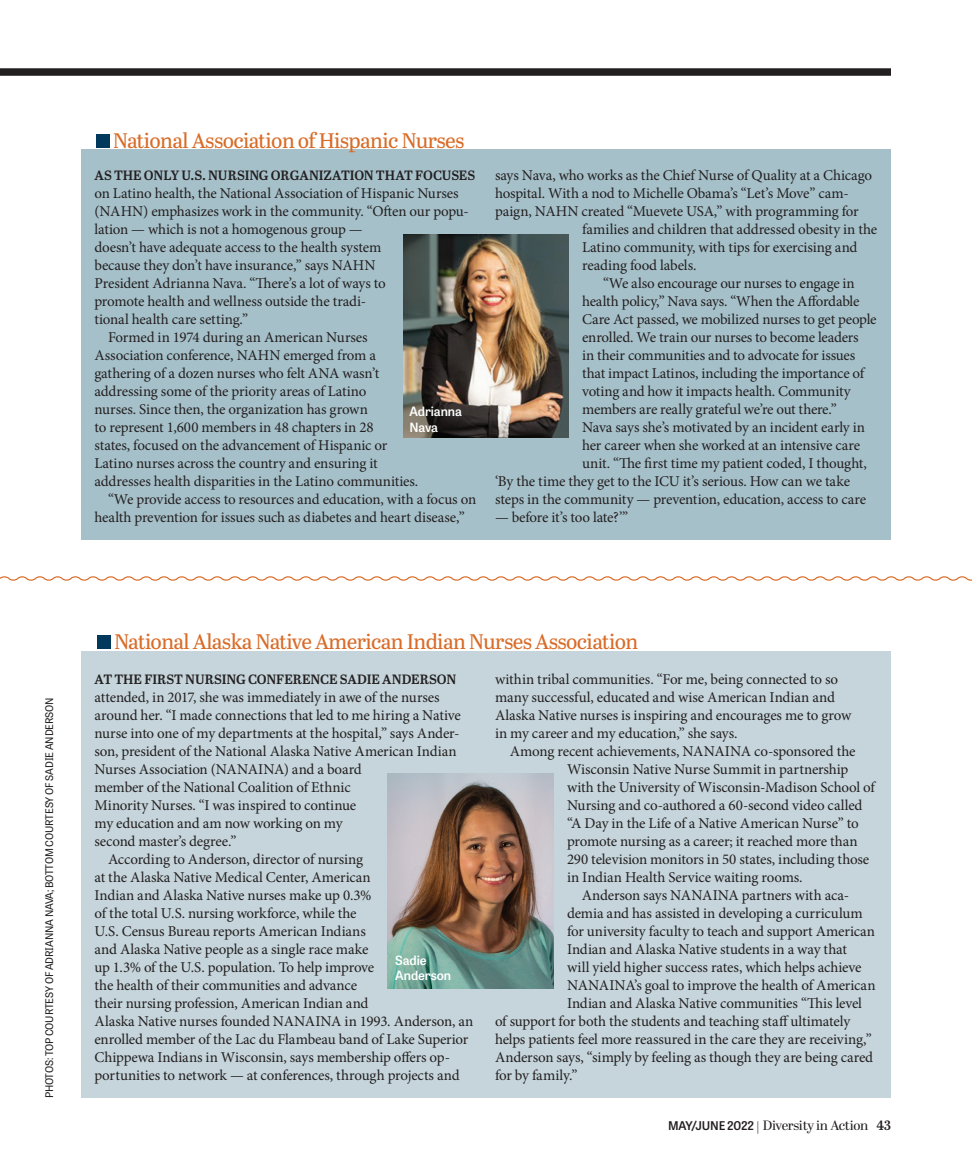
<style>
.page{position:relative;width:972px;height:1175px;background:#fff}
.page>*{position:absolute;margin:0;border:0;box-sizing:border-box;transform-origin:0 0}
.t1{font:21px "Abril Text";letter-spacing:-.03em;color:#d86b27}
.Body_Copy{font:15px/18px "Minion Pro";letter-spacing:-.01em;color:#231f20}
.Body_Copy-2{font:600 13.5px "Abril Text";letter-spacing:-.005em;color:#231f20}
.t2{font:13.5px "Abril Display";letter-spacing:-.02em;color:#231f20}
.t3{font:600 12.75px "Tablet Gothic";letter-spacing:-.01em;color:#fff}
.Photo_Credit{font:10.5px "Tablet Gothic";letter-spacing:-.015em;color:#231f20}
.s1{font-family:"Tablet Gothic";font-weight:600;font-size:12px}
.s2{font-family:"Abril Titling Sb"}
</style>
<div class="page">
<div style="left:81px;top:651px;width:810px;height:446px;background:#c5d5db"></div>
<div style="left:81px;top:149px;width:810px;height:391px;background:#a5c0c9"></div>
<div style="left:0;top:68px;width:891px;height:8px;background:#231f20"></div>
<img style="left:388px;top:774px;width:166px;height:214px">
<img style="left:403px;top:234px;width:166px;height:204px">
<div style="left:97px;top:635px;width:14px;height:13px;background:#00395c"></div>
<div style="left:96px;top:134px;width:14px;height:13px;background:#00395c"></div>
<svg style="left:0;top:576px;width:972px;height:5px"></svg>
<p class="t1" style="left:113px;top:125px;width:353px">National Association of Hispanic Nurses</p>
<p class="Body_Copy-2" style="left:94px;top:165px;width:382px">AS THE ONLY U.S. NURSING ORGANIZATION THAT FOCUSES</p>
<p class="Body_Copy" style="left:94px;top:184px;width:376px">on Latino health, the National Association of Hispanic Nurses (NAHN) emphasizes work in the community. “Often our popu&shy;lation — which is not a homogenous group —<br>doesn’t have adequate access to the health system<br>because they don’t have insurance,” says NAHN<br>President Adrianna Nava. “There’s a lot of ways to<br>promote health and wellness outside the tradi-<br>tional health care setting.”</p>
<p class="Body_Copy" style="left:94px;top:328px;width:325px;text-indent:14px">Formed in 1974 during an American Nurses Association conference, NAHN emerged from a gathering of a dozen nurses who felt ANA wasn’t addressing some of the priority areas of Latino<br>nurses. Since then, the organization has grown<br>to represent 1,600 members in 48 chapters in 28<br>states, focused on the advancement of Hispanic or Latino nurses across the country and ensuring it addresses health disparities in the Latino communities.</p>
<p class="Body_Copy" style="left:94px;top:490px;width:383px;text-indent:14px">“We provide access to resources and education, with a focus on health prevention for issues such as diabetes and heart disease,”</p>
<p class="t3" style="left:410px;top:403px;width:54px">Adrianna</p>
<p class="t3" style="left:410px;top:418px;width:30px">Nava</p>
<p class="Body_Copy" style="left:495px;top:166px;width:379px">says Nava, who works as the Chief Nurse of Quality at a Chicago</p>
<p class="Body_Copy" style="left:495px;top:184px;width:355px">hospital. With a nod to Michelle Obama’s “Let’s Move” cam-</p>
<p class="Body_Copy" style="left:495px;top:202px;width:365px">paign, NAHN created “Muevete USA,” with programming for</p>
<p class="Body_Copy" style="left:582px;top:220px;width:297px">families and children that addressed obesity in the</p>
<p class="Body_Copy" style="left:582px;top:238px;width:277px">Latino community, with tips for exercising and</p>
<p class="Body_Copy" style="left:582px;top:256px;width:116px">reading food labels.</p>
<p class="Body_Copy" style="left:582px;top:274px;width:296px;text-indent:21px">“We also encourage our nurses to engage in health policy,” Nava says. “When the Affordable Care Act passed, we mobilized nurses to get people enrolled. We train our nurses to become leaders<br>in their communities and to advocate for issues that impact Latinos, including the importance of voting and how it impacts health. Community members are really grateful we’re out there.”</p>
<p class="Body_Copy" style="left:582px;top:418px;width:284px">Nava says she’s motivated by an incident early in</p>
<p class="Body_Copy" style="left:582px;top:436px;width:280px">her career when she worked at an intensive care</p>
<p class="Body_Copy" style="left:582px;top:454px;width:286px">unit. “The first time my patient coded, I thought,</p>
<p class="Body_Copy" style="left:495px;top:472px;width:357px">‘By the time they get to the ICU it’s serious. How can we take</p>
<p class="Body_Copy" style="left:495px;top:490px;width:373px">steps in the community — prevention, education, access to care</p>
<p class="Body_Copy" style="left:495px;top:508px;width:135px">— before it’s too late?’”</p>
<p class="Photo_Credit" style="left:42px;top:1098px;width:403px;rotate:-90deg">PHOTOS: TOP COURTESY OF ADRIANNA NAVA; BOTTOM COURTESY OF SADIE ANDERSON</p>
<p class="t1" style="left:114px;top:626px;width:526px">National Alaska Native American Indian Nurses Association</p>
<p class="Body_Copy-2" style="left:94px;top:669px;width:363px">AT THE FIRST NURSING CONFERENCE SADIE ANDERSON</p>
<p class="Body_Copy" style="left:94px;top:688px;width:368px">attended, in 2017, she was immediately in awe of the nurses around her. “I made connections that led to me hiring a Native nurse into one of my departments at the hospital,” says Ander&shy;son, president of the National Alaska Native American Indian Nurses Association (NANAINA) and a board<br>member of the National Coalition of Ethnic<br>Minority Nurses. “I was inspired to continue<br>my education and am now working on my<br>second master’s degree.”</p>
<p class="Body_Copy" style="left:94px;top:850px;width:380px;text-indent:14px">According to Anderson, director of nursing<br>at the Alaska Native Medical Center, American<br>Indian and Alaska Native nurses make up 0.3%<br>of the total U.S. nursing workforce, while the<br>U.S. Census Bureau reports American Indians<br>and Alaska Native people as a single race make<br>up 1.3% of the U.S. population. To help improve<br>the health of their communities and advance<br>their nursing profession, American Indian and<br>Alaska Native nurses founded NANAINA in 1993. Anderson, an enrolled member of the Lac du Flambeau band of Lake Superior Chippewa Indians in Wisconsin, says membership offers op&shy;portunities to network — at conferences, through projects and</p>
<p class="t3" style="left:395px;top:951px;width:33px">Sadie</p>
<p class="t3" style="left:395px;top:966px;width:57px">Anderson</p>
<p class="Body_Copy" style="left:495px;top:670px;width:358px">within tribal communities. “For me, being connected to so many successful, educated and wise American Indian and Alaska Native nurses is inspiring and encourages me to grow in my career and my education,” she says.</p>
<p class="Body_Copy" style="left:567px;top:742px;width:309px;text-indent:-57px">Among recent achievements, NANAINA co-sponsored the Wisconsin Native Nurse Summit in partnership with the University of Wisconsin-Madison School of Nursing and co-authored a 60-second video called “A Day in the Life of a Native American Nurse” to promote nursing as a career; it reached more than 290 television monitors in 50 states, including those in Indian Health Service waiting rooms.</p>
<p class="Body_Copy" style="left:582px;top:886px;width:269px">Anderson says NANAINA partners with aca-</p>
<p class="Body_Copy" style="left:567px;top:904px;width:297px">demia and has assisted in developing a curriculum</p>
<p class="Body_Copy" style="left:567px;top:922px;width:310px">for university faculty to teach and support American</p>
<p class="Body_Copy" style="left:567px;top:940px;width:282px">Indian and Alaska Native students in a way that</p>
<p class="Body_Copy" style="left:567px;top:958px;width:296px">will yield higher success rates, which helps achieve</p>
<p class="Body_Copy" style="left:567px;top:976px;width:310px">NANAINA’s goal to improve the health of American</p>
<p class="Body_Copy" style="left:567px;top:994px;width:297px">Indian and Alaska Native communities “This level</p>
<p class="Body_Copy" style="left:495px;top:1012px;width:357px">of support for both the students and teaching staff ultimately</p>
<p class="Body_Copy" style="left:495px;top:1030px;width:378px">helps patients feel more reassured in the care they are receiving,”</p>
<p class="Body_Copy" style="left:495px;top:1048px;width:380px">Anderson says, “simply by feeling as though they are being cared</p>
<p class="Body_Copy" style="left:495px;top:1066px;width:84px">for by family.”</p>
<p class="t2" style="left:668px;top:1116px;width:224px"><span class="s1">MAY/JUNE 2022</span> | Diversity in Action <span class="s2">43</span></p>
</div>
